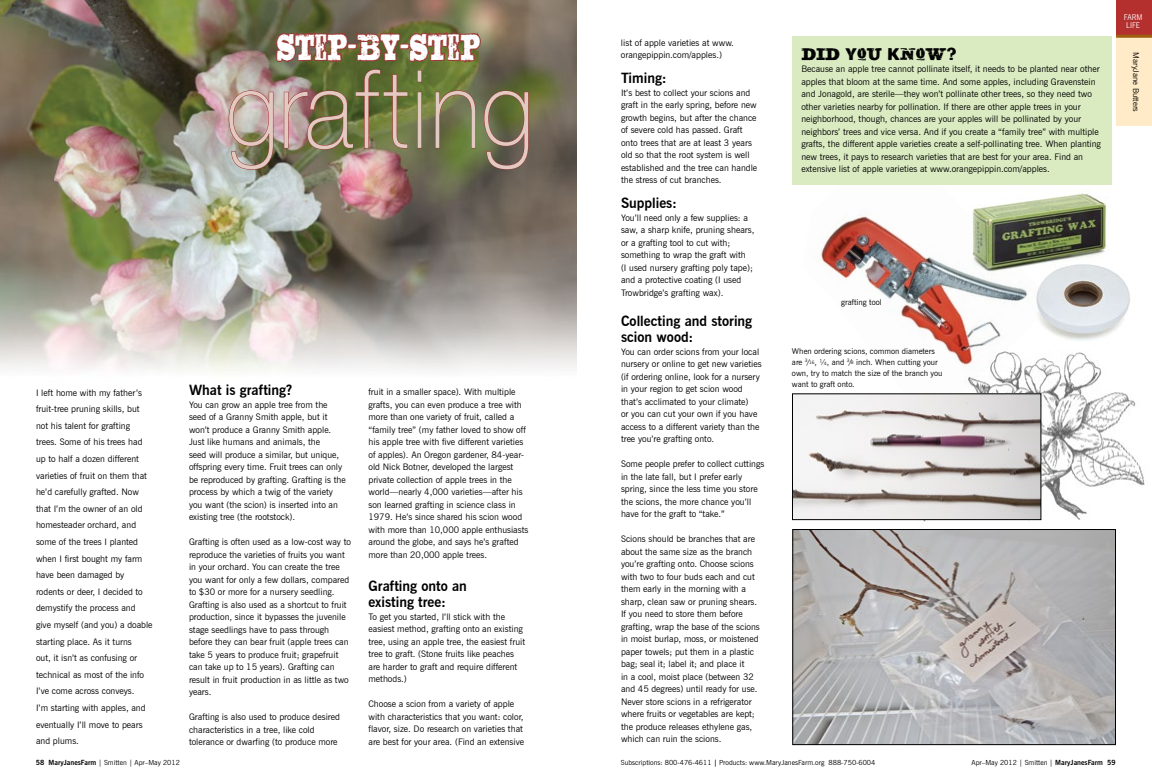
<style>
.page{position:relative;width:1152px;height:783px;background:#fff}
.page>*{position:absolute;margin:0;border:0;box-sizing:border-box;transform-origin:0 0}
.t1{font:100 108.4px "Helvetica Neue LT Std";letter-spacing:.025em;color:#e2c9c1;scale:.9 1}
.t2{font:38.7px "Sluicebox";color:#fff;scale:.75 1}
.t3{font:18px "Sluicebox";color:#000}
.t4{font:700 14px/16px "News Gothic BT";color:#000}
.t5{font:9px/12.5px "News Gothic BT";color:#000}
.t6{font:8px/11px "News Gothic BT";color:#000}
.t7{font:8px/8px "News Gothic BT";color:#fff;text-align:center;scale:.9 1}
.t8{font:7px "News Gothic BT";color:#000}
.s1{font-style:italic}
.s2{font-size:4.7px}
.s3{font-weight:700}
</style>
<div class="page">
<img style="left:1055px;top:271px;width:75px;height:64px">
<img style="left:1055px;top:193px;width:57px;height:83px">
<img style="left:900px;top:335px;width:245px;height:187px">
<img style="left:802px;top:184px;width:253px;height:241px">
<img style="left:794px;top:395px;width:245px;height:123px">
<div style="left:792px;top:393px;width:249px;height:127px;border:1px solid #000"></div>
<img style="left:794px;top:531px;width:320px;height:212px">
<div style="left:792px;top:529px;width:324px;height:216px;border:1px solid #000"></div>
<div style="left:1116px;top:0;width:36px;height:37px;background:#b4302e"></div>
<div style="left:1116px;top:36px;width:36px;height:90px;background:#ffebc7"></div>
<hr style="left:1116px;top:35px;width:36px;height:3px;background:#9b5f0e">
<img style="left:0;top:0;width:577px;height:373px">
<div style="left:792px;top:36px;width:320px;height:148px;background:#daebc1"></div>
<img style="left:228px;top:0;width:301px;height:171px">
<h2 class="t2" style="left:277px;top:25px;width:273px">STEP-BY-STEP</h2>
<h1 class="t1" style="left:226px;top:47px;width:343px">grafting</h1>
<p class="t5" style="left:36px;top:384px;width:118px;line-height:16.6px">I left home with my father’s fruit-tree pruning skills, but not his talent for grafting trees. Some of his trees had up to half a dozen different varieties of fruit on them that he’d carefully grafted. Now that I’m the owner of an old homesteader orchard, and some of the trees I planted when I first bought my farm have been damaged by rodents or deer, I decided to demystify the process and give myself (and you) a doable starting place. As it turns<br>out, it isn’t as confusing or technical as most of the info<br>I’ve come across conveys.<br>I’m starting with apples, and eventually I’ll move to pears and plums.</p>
<h3 class="t4" style="left:189px;top:382px;width:105px">What is grafting?</h3>
<p class="t5" style="left:189px;top:398px;width:158px">You can grow an apple tree from the seed of a Granny Smith apple, but it won’t produce a Granny Smith apple.<br>Just like humans and animals, the<br>seed will produce a similar, but unique, offspring every time. Fruit trees can only be reproduced by grafting. Grafting is the process by which a twig of the variety you want (the scion) is inserted into an existing tree (the rootstock).</p>
<p class="t5" style="left:189px;top:536px;width:164px">Grafting is often used as a low-cost way to reproduce the varieties of fruits you want in your orchard. You can create the tree you want for only a few dollars, compared to $30 or more for a nursery seedling.<br>Grafting is also used as a shortcut to fruit production, since it bypasses the juvenile stage seedlings have to pass through before they can bear fruit (apple trees can take 5 years to produce fruit; grapefruit can take up to 15 years). Grafting can result in fruit production in as little as two years.</p>
<p class="t5" style="left:189px;top:711px;width:152px">Grafting is also used to produce desired characteristics in a tree, like cold tolerance or dwarfing (to produce more</p>
<p class="t5" style="left:368px;top:386px;width:161px">fruit in a smaller space). With multiple grafts, you can even produce a tree with more than one variety of fruit, called a “family tree” (my father loved to show off his apple tree with five different varieties of apples). An Oregon gardener, 84-year&shy;old Nick Botner, developed the largest private collection of apple trees in the world—nearly 4,000 varieties—after his son learned grafting in science class in 1979. He’s since shared his scion wood with more than 10,000 apple enthusiasts around the globe, and says he’s grafted more than 20,000 apple trees.</p>
<h3 class="t4" style="left:368px;top:578px;width:100px">Grafting onto an existing tree:</h3>
<p class="t5" style="left:368px;top:610px;width:158px">To get you started, I’ll stick with the easiest method, grafting onto an existing tree, using an apple tree, the easiest fruit tree to graft. (Stone fruits like peaches are harder to graft and require different methods.)</p>
<p class="t5" style="left:368px;top:698px;width:157px">Choose a scion from a variety of apple with characteristics that you want: color, flavor, size. Do research on varieties that are best for your area. (Find an extensive</p>
<p class="t5" style="left:621px;top:36px;width:114px">list of apple varieties at www. orangepippin.com/apples.)</p>
<h3 class="t4" style="left:621px;top:70px;width:47px">Timing:</h3>
<p class="t5" style="left:621px;top:86px;width:138px">It’s best to collect your scions and graft in the early spring, before new growth begins, but after the chance of severe cold has passed. Graft onto trees that are at least 3 years old so that the root system is well established and the tree can handle the stress of cut branches.</p>
<h3 class="t4" style="left:621px;top:195px;width:58px">Supplies:</h3>
<p class="t5" style="left:621px;top:211px;width:135px">You’ll need only a few supplies: a saw, a sharp knife, pruning shears, or a grafting tool to cut with; something to wrap the graft with<br>(I used nursery grafting poly tape); and a protective coating (I used<br>Trowbridge’s grafting wax).</p>
<h3 class="t4" style="left:621px;top:313px;width:133px">Collecting and storing scion wood:</h3>
<p class="t5" style="left:621px;top:345px;width:142px">You can order scions from your local nursery or online to get new varieties (if ordering online, look for a nursery in your region to get scion wood that’s acclimated to your climate)<br>or you can cut your own if you have access to a different variety than the tree you’re grafting onto.</p>
<p class="t5" style="left:621px;top:458px;width:145px">Some people prefer to collect cuttings in the late fall, but I prefer early spring, since the less time you store the scions, the more chance you’ll have for the graft to “take.”</p>
<p class="t5" style="left:621px;top:533px;width:140px">Scions should be branches that are about the same size as the branch you’re grafting onto. Choose scions with two to four buds each and cut them early in the morning with a sharp, clean saw or pruning shears.<br>If you need to store them before grafting, wrap the base of the scions in moist burlap, moss, or moistened paper towels; put them in a plastic bag; seal it; label it; and place it<br>in a cool, moist place (between 32 and 45 degrees) until ready for use.<br>Never store scions in a refrigerator where fruits or vegetables are kept; the produce releases ethylene gas, which can ruin the scions.</p>
<h3 class="t3" style="left:801px;top:43px;width:157px">DID YOU KNOW?</h3>
<p class="t5" style="left:801px;top:63px;width:301px">Because an apple tree cannot pollinate itself, it needs to be planted near other apples that bloom at the same time. And some apples, including Gravenstein and Jonagold, are sterile—they won’t pollinate other trees, so they need two other varieties nearby for pollination. If there are other apple trees in your neighborhood, though, chances are your apples will be pollinated by your neighbors’ trees and vice versa. And if you create a “family tree” with multiple grafts, the different apple varieties create a self-pollinating tree. When planting new trees, it pays to research varieties that are best for your area. Find an extensive list of apple varieties at www.orangepippin.com/apples.</p>
<p class="t6" style="left:841px;top:297px;width:42px">grafting tool</p>
<p class="t6" style="left:792px;top:345px;width:152px">When ordering scions, common diameters are <sup>3</sup><span class="s1">/</span><span class="s2">16</span>, ¼, and <sup>3</sup><span class="s1">/</span><span class="s2">8</span> inch. When cutting your own, try to match the size of the branch you want to graft onto.</p>
<p class="t8" style="left:36px;top:758px;width:146px"><span class="s3">58 MaryJanesFarm</span> | Smitten | Apr–May 2012</p>
<p class="t8" style="left:621px;top:758px;width:256px">Subscriptions: 800-476-4611 <span class="s3">|</span> Products: www.MaryJanesFarm.org 888-750-6004</p>
<p class="t8" style="left:972px;top:758px;width:146px">Apr–May 2012 | Smitten | <span class="s3">MaryJanesFarm 59</span></p>
<p class="t7" style="left:1124px;top:13px;width:22px">FARM<br>LIFE</p>
<p class="t6" style="left:1142px;top:52px;width:61px;rotate:90deg">MaryJane Butters</p>
</div>
